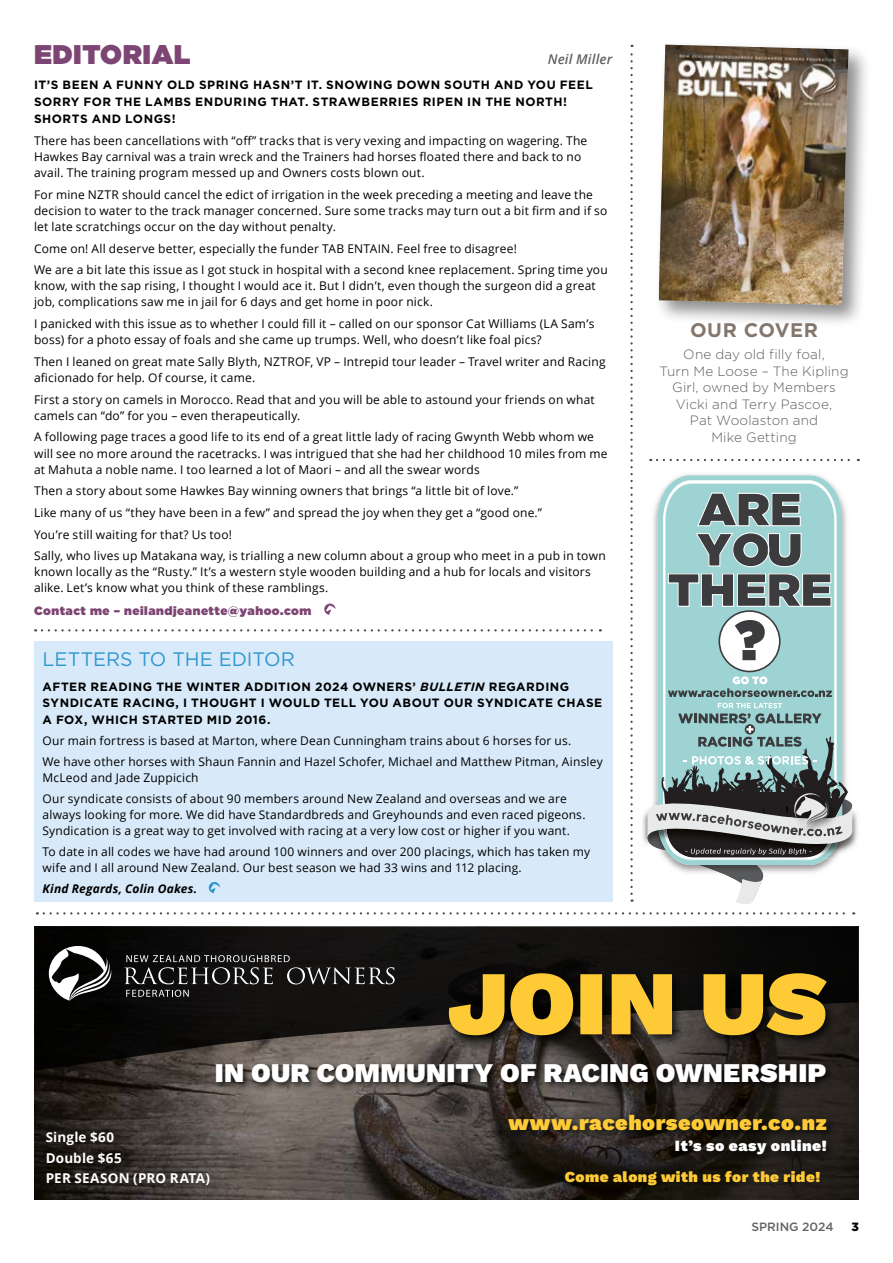
<style>
.page{position:relative;width:893px;height:1263px;background:#fff}
.page>*{position:absolute;margin:0;border:0;box-sizing:border-box;transform-origin:0 0}
.t1{font:900 46.35px/40.3px "Gotham";color:#3c3b3d;text-align:center}
.t2{font:900 27px "Work Sans";letter-spacing:.01em;color:#fff}
.t3{font:900 27px "Gotham";letter-spacing:.02em;color:#7d4573}
.t4{font:900 21.6px "Work Sans";letter-spacing:.025em;color:#fecb37}
.t5{font:700 19.65px "Gotham";letter-spacing:.025em;color:#85776d}
.t6{font:19.5px "Gotham";letter-spacing:-.005em;color:#2e98cd}
.t7{font:900 15.6px "Work Sans";letter-spacing:.03em;color:#fff}
.t8{font:900 15.3px "Work Sans";letter-spacing:.03em;color:#fecb37}
.t9{font:300 13.5px/16.5px "Gotham";letter-spacing:.01em;color:#5f5e5e;text-align:center}
.t10{font:700 13.5px/20.7px "Open Sans";letter-spacing:.015em;color:#fff}
.t11{font:italic 600 13.5px "Open Sans";letter-spacing:.015em;color:#646363}
.t12{font:12px/16px "Open Sans";letter-spacing:.015em;color:#000}
.t13{font:700 12px/16.8px "Gotham";letter-spacing:.04em;color:#000}
.t14{font:900 12px "Gotham";letter-spacing:.04em;color:#7d4573}
.t15{font:italic 700 12px "Open Sans";letter-spacing:.02em;color:#000}
.t16{font:500 12px "Gotham";color:#646363}
.t17{font:900 12px "Gotham";color:#000}
.s1{font-style:italic}
</style>
<div class="page">
<svg style="left:42px;top:629px;width:559px;height:2px"></svg>
<svg style="left:657px;top:459px;width:202px;height:2px"></svg>
<svg style="left:630px;top:45px;width:3px;height:857px"></svg>
<svg style="left:324px;top:603px;width:12px;height:12px"></svg>
<img style="left:653px;top:503px;width:4px;height:200px">
<img style="left:842px;top:503px;width:5px;height:200px">
<svg style="left:657px;top:475px;width:185px;height:228px;background:#acd9d8"></svg>
<svg style="left:663px;top:480px;width:174px;height:223px;background:#a3d6d6"></svg>
<img style="left:642px;top:805px;width:216px;height:42px">
<svg style="left:668px;top:610px;width:164px;height:87px;background:#a1c9c9"></svg>
<svg style="left:647px;top:703px;width:205px;height:201px"></svg>
<div style="left:653px;top:39px;width:218px;height:289px;background:#000;opacity:.45"></div>
<img style="left:659px;top:45px;width:189px;height:260px">
<div style="left:34px;top:642px;width:578px;height:260px;background:#d8e9f9"></div>
<svg style="left:209px;top:882px;width:11px;height:11px"></svg>
<svg style="left:44px;top:912px;width:810px;height:2px"></svg>
<img style="left:35px;top:1071px;width:823px;height:128px">
<div style="left:213px;top:1061px;width:622px;height:31px;background:#000;opacity:.75"></div>
<div style="left:505px;top:1111px;width:333px;height:55px;background:#000;opacity:.75"></div>
<svg style="left:34px;top:927px;width:824px;height:144px;background:#1f1c1a"></svg>
<svg style="left:124px;top:955px;width:271px;height:29px;background:#383736"></svg>
<svg style="left:126px;top:990px;width:63px;height:7px"></svg>
<svg style="left:49px;top:946px;width:65px;height:54px"></svg>
<div style="left:445px;top:969px;width:393px;height:78px;background:#000;opacity:.75"></div>
<svg style="left:448px;top:973px;width:379px;height:62px;background:#a28228"></svg>
<h2 class="t3" style="left:34px;top:35px;width:158px">EDITORIAL</h2>
<p class="t11" style="left:548px;top:50px;width:66px">Neil Miller</p>
<p class="t13" style="left:34px;top:77px;width:560px">IT’S BEEN A FUNNY OLD SPRING HASN’T IT. SNOWING DOWN SOUTH AND YOU FEEL<br>SORRY FOR THE LAMBS ENDURING THAT. STRAWBERRIES RIPEN IN THE NORTH!<br>SHORTS AND LONGS!</p>
<p class="t12" style="left:34px;top:132px;width:555px">There has been cancellations with “off” tracks that is very vexing and impacting on wagering. The<br>Hawkes Bay carnival was a train wreck and the Trainers had horses floated there and back to no avail. The training program messed up and Owners costs blown out.</p>
<p class="t12" style="left:34px;top:186px;width:575px">For mine NZTR should cancel the edict of irrigation in the week preceding a meeting and leave the decision to water to the track manager concerned. Sure some tracks may turn out a bit firm and if so let late scratchings occur on the day without penalty.</p>
<p class="t12" style="left:34px;top:237px;width:575px;line-height:21.6px">Come on! All deserve better, especially the funder TAB ENTAIN. Feel free to disagree!<br>We are a bit late this issue as I got stuck in hospital with a second knee replacement. Spring time you</p>
<p class="t12" style="left:34px;top:278px;width:563px">know, with the sap rising, I thought I would ace it. But I didn’t, even though the surgeon did a great job, complications saw me in jail for 6 days and get home in poor nick.</p>
<p class="t12" style="left:34px;top:315px;width:562px">I panicked with this issue as to whether I could fill it – called on our sponsor Cat Williams (LA Sam’s boss) for a photo essay of foals and she came up trumps. Well, who doesn’t like foal pics?</p>
<p class="t12" style="left:34px;top:353px;width:573px">Then I leaned on great mate Sally Blyth, NZTROF, VP – Intrepid tour leader – Travel writer and Racing aficionado for help. Of course, it came.</p>
<p class="t12" style="left:34px;top:391px;width:562px">First a story on camels in Morocco. Read that and you will be able to astound your friends on what camels can “do” for you – even therapeutically.</p>
<p class="t12" style="left:34px;top:429px;width:575px">A following page traces a good life to its end of a great little lady of racing Gwynth Webb whom we will see no more around the racetracks. I was intrigued that she had her childhood 10 miles from me at Mahuta a noble name. I too learned a lot of Maori – and all the swear words</p>
<p class="t12" style="left:34px;top:480px;width:573px;line-height:21.6px">Then a story about some Hawkes Bay winning owners that brings “a little bit of love.”<br>Like many of us “they have been in a few” and spread the joy when they get a “good one.”<br>You’re still waiting for that? Us too!<br>Sally, who lives up Matakana way, is trialling a new column about a group who meet in a pub in town</p>
<p class="t12" style="left:34px;top:564px;width:558px">known locally as the “Rusty.” It’s a western style wooden building and a hub for locals and visitors alike. Let’s know what you think of these ramblings.</p>
<p class="t14" style="left:34px;top:602px;width:279px">Contact me – neilandjeanette@yahoo.com</p>
<h3 class="t6" style="left:43px;top:646px;width:254px">LETTERS TO THE EDITOR</h3>
<p class="t13" style="left:43px;top:678px;width:561px">AFTER READING THE WINTER ADDITION 2024 OWNERS’ <span class="s1">BULLETIN</span> REGARDING<br>SYNDICATE RACING, I THOUGHT I WOULD TELL YOU ABOUT OUR SYNDICATE CHASE<br>A FOX, WHICH STARTED MID 2016.</p>
<p class="t12" style="left:43px;top:730px;width:562px;line-height:21.3px">Our main fortress is based at Marton, where Dean Cunningham trains about 6 horses for us.<br>We have other horses with Shaun Fannin and Hazel Schofer, Michael and Matthew Pitman, Ainsley</p>
<p class="t12" style="left:43px;top:767px;width:526px;line-height:21.3px">McLeod and Jade Zuppicich<br>Our syndicate consists of about 90 members around New Zealand and overseas and we are</p>
<p class="t12" style="left:43px;top:806px;width:544px">always looking for more. We did have Standardbreds and Greyhounds and even raced pigeons.<br>Syndication is a great way to get involved with racing at a very low cost or higher if you want.</p>
<p class="t12" style="left:43px;top:844px;width:549px">To date in all codes we have had around 100 winners and over 200 placings, which has taken my wife and I all around New Zealand. Our best season we had 33 wins and 112 placing.</p>
<p class="t15" style="left:43px;top:880px;width:156px">Kind Regards, Colin Oakes.</p>
<h3 class="t5" style="left:690px;top:317px;width:130px">OUR COVER</h3>
<p class="t9" style="left:659px;top:346px;width:191px">One day old filly foal,<br>Turn Me Loose – The Kipling<br>Girl, owned by Members<br>Vicki and Terry Pascoe,<br>Pat Woolaston and<br>Mike Getting</p>
<h1 class="t1" style="left:668px;top:488px;width:166px">ARE<br>YOU<br>THERE</h1>
<h2 class="t2" style="left:215px;top:1052px;width:613px">IN OUR COMMUNITY OF RACING OWNERSHIP</h2>
<h3 class="t4" style="left:508px;top:1106px;width:320px">www.racehorseowner.co.nz</h3>
<h3 class="t7" style="left:675px;top:1134px;width:153px">It’s so easy online!</h3>
<p class="t10" style="left:46px;top:1126px;width:166px">Single $60<br>Double $65<br>PER SEASON (PRO RATA)</p>
<p class="t8" style="left:565px;top:1165px;width:257px">Come along with us for the ride!</p>
<p class="t16" style="left:752px;top:1218px;width:83px">SPRING 2024</p>
<p class="t17" style="left:851px;top:1218px;width:9px">3</p>
</div>
